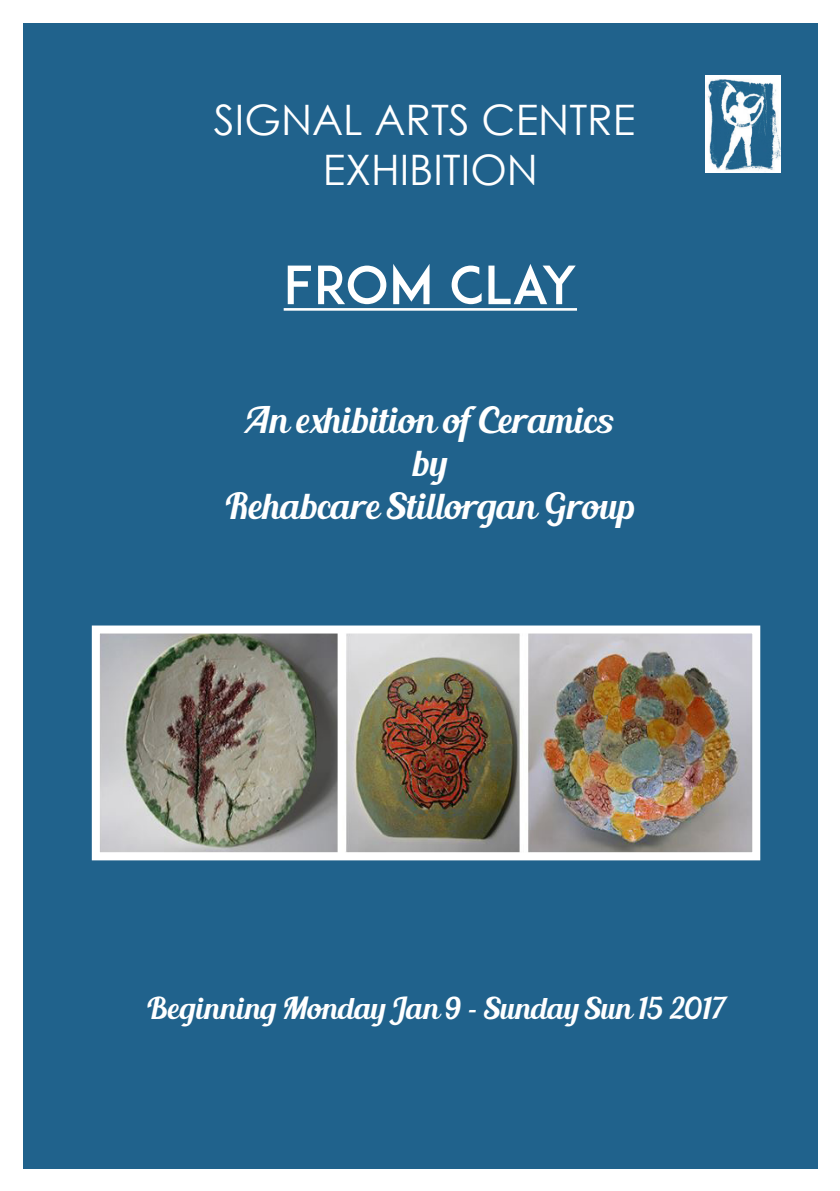
<style>
.page{position:relative;width:840px;height:1191px;background:#fff}
.page>*{position:absolute;margin:0;border:0;box-sizing:border-box;transform-origin:0 0}
.t1{font:52px "ADAM.CGPRO";color:#fff}
.t2{font:42px/50.4px "Century Gothic";color:#fff;text-align:center}
.t3{font:36px/43.2px "Blenda Script";color:#fff;text-align:center}
.t4{font:30px "Blenda Script";color:#fff}
</style>
<div class="page">
<div style="left:23px;top:23px;width:793px;height:1145px;background:#20628c"></div>
<img style="left:705px;top:75px;width:75px;height:97px">
<hr style="left:283px;top:308px;width:293px;height:3px;background:#fff">
<img style="left:101px;top:634px;width:649px;height:217px">
<div style="left:92px;top:625px;width:667px;height:235px;border:8px solid #fff"></div>
<p class="t2" style="left:214px;top:94px;width:422px">SIGNAL ARTS CENTRE<br>EXHIBITION</p>
<h1 class="t1" style="left:283px;top:253px;width:295px">FROM CLAY</h1>
<p class="t3" style="left:224px;top:401px;width:411px">An exhibition of Ceramics by<br>Rehabcare Stillorgan Group</p>
<p class="t4" style="left:146px;top:989px;width:581px">Beginning Monday Jan 9 - Sunday Sun 15 2017</p>
</div>
